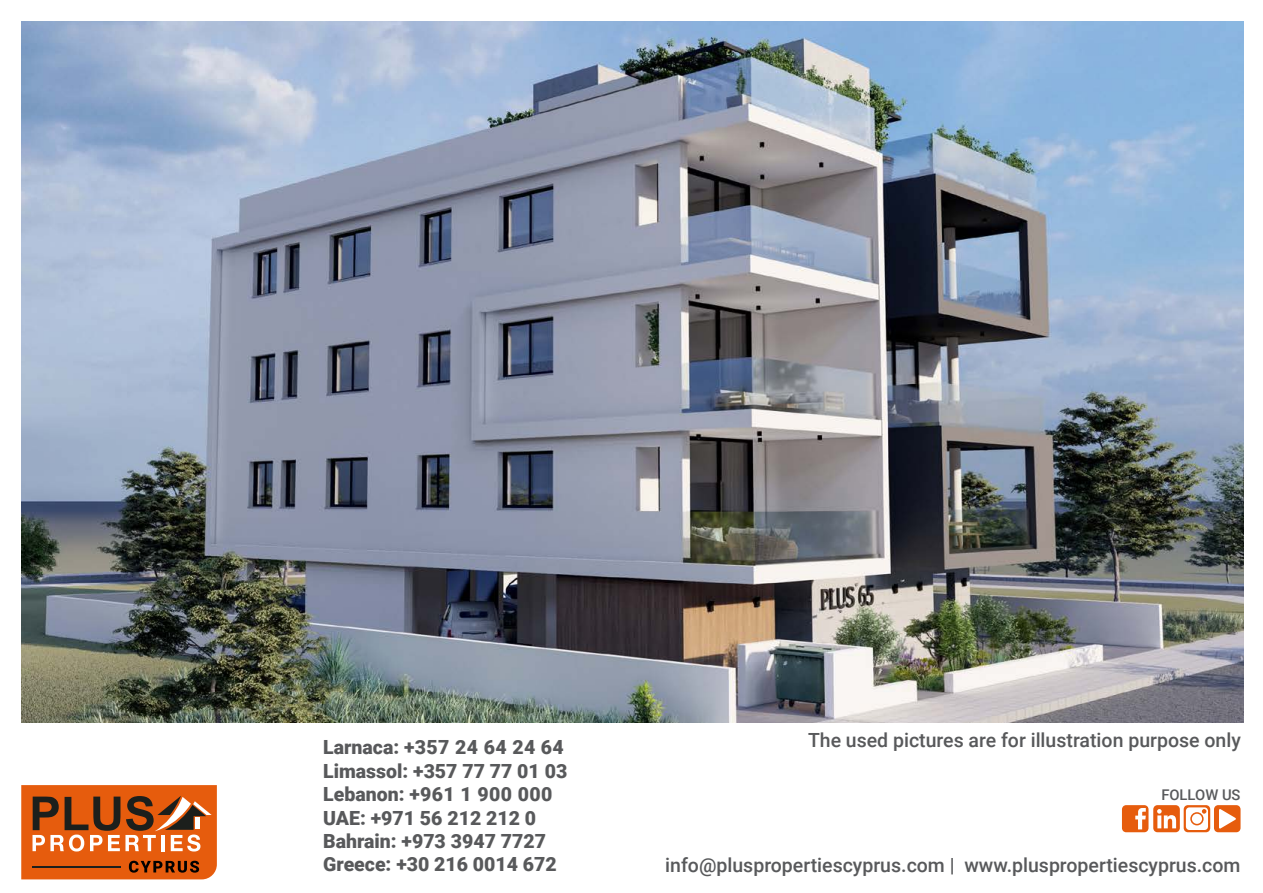
<style>
.page{position:relative;width:1263px;height:893px;background:#fff}
.page>*{position:absolute;margin:0;border:0;box-sizing:border-box;transform-origin:0 0}
.t1{font:900 19.5px/23.4px "Roboto";color:#58595b}
.t2{font:500 19.5px "Roboto";color:#58595b}
.t3{font:500 14.7px "Roboto";color:#58595b}
</style>
<div class="page">
<svg style="left:1122px;top:805px;width:118px;height:27px"></svg>
<img style="left:21px;top:21px;width:1223px;height:702px">
<svg style="left:21px;top:785px;width:196px;height:94px;background:#c86024"></svg>
<hr style="left:32px;top:866px;width:89px;height:1px;background:#1c1f1c">
<p class="t1" style="left:323px;top:735px;width:246px">Larnaca: +357 24 64 24 64<br>Limassol: +357 77 77 01 03<br>Lebanon: +961 1 900 000<br>UAE: +971 56 212 212 0<br>Bahrain: +973 3947 7727<br>Greece: +30 216 0014 672</p>
<p class="t2" style="left:808px;top:726px;width:434px">The used pictures are for illustration purpose only</p>
<p class="t3" style="left:1161px;top:784px;width:81px">FOLLOW US</p>
<p class="t2" style="left:665px;top:851px;width:577px">info@pluspropertiescyprus.com | www.pluspropertiescyprus.com</p>
</div>
